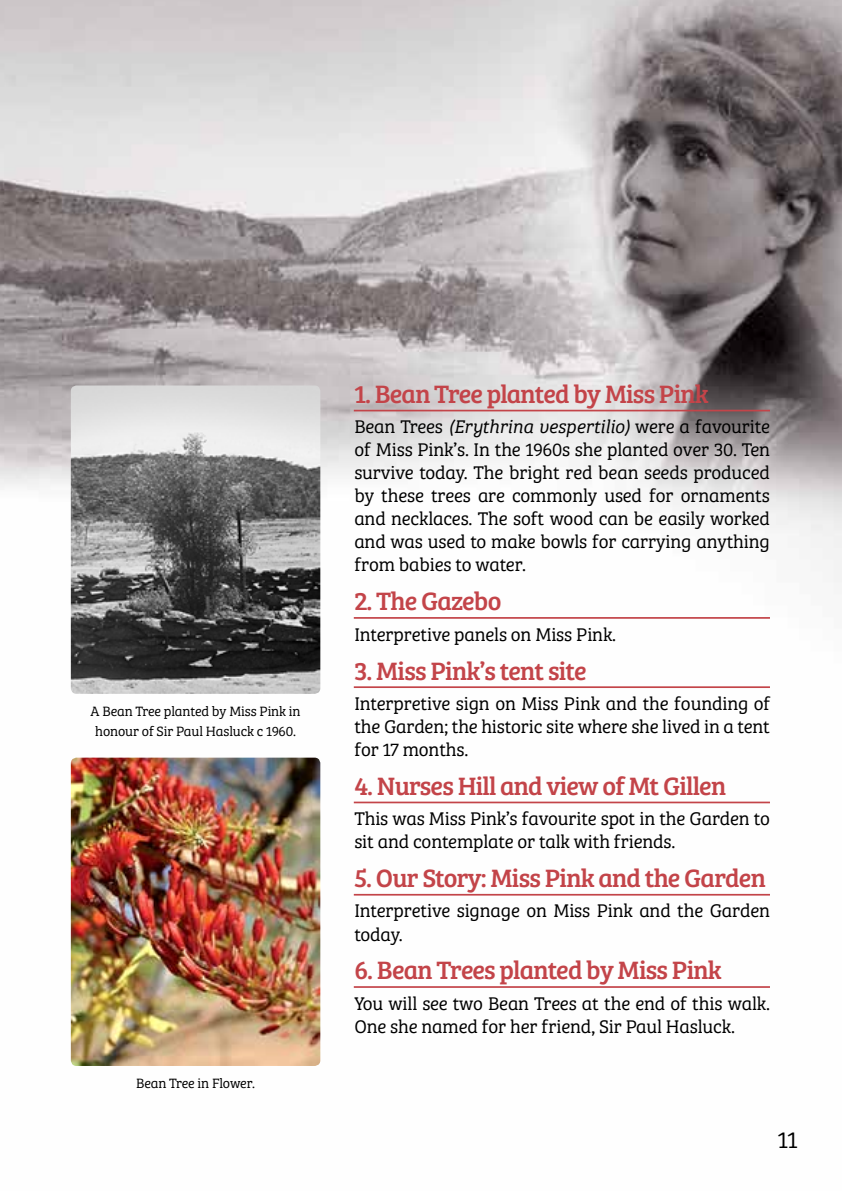
<style>
.page{position:relative;width:842px;height:1191px;background:#fff}
.page>*{position:absolute;margin:0;border:0;box-sizing:border-box;transform-origin:0 0}
.t1{font:26px "Bree Serif";letter-spacing:-.03em;color:#c34449}
.t2{font:300 24px "Bree Serif";color:#000}
.t3{font:300 19px/23px "Bree Serif";letter-spacing:-.01em;color:#000}
.t4{font:300 14px/20px "Bree Serif";letter-spacing:-.01em;color:#000;text-align:center}
.s1{font-family:"Bree Serif Lt";font-weight:400;font-style:italic}
</style>
<div class="page">
<img style="left:0;top:0;width:842px;height:1062px">
<svg style="left:0;top:0;width:1px;height:182px"></svg>
<hr style="left:354px;top:410px;width:416px;height:1px;background:#c34449">
<hr style="left:354px;top:617px;width:416px;height:2px;background:#c34449">
<hr style="left:354px;top:686px;width:416px;height:2px;background:#c34449">
<hr style="left:354px;top:801px;width:416px;height:2px;background:#c34449">
<hr style="left:354px;top:894px;width:416px;height:1px;background:#c34449">
<hr style="left:354px;top:986px;width:416px;height:2px;background:#c34449">
<img style="left:71px;top:385px;width:249px;height:309px">
<img style="left:71px;top:757px;width:249px;height:309px">
<p class="t4" style="left:91px;top:700px;width:212px">A Bean Tree planted by Miss Pink in honour of Sir Paul Hasluck c 1960.</p>
<p class="t4" style="left:136px;top:1072px;width:120px">Bean Tree in Flower.</p>
<h1 class="t1" style="left:354px;top:374px;width:356px">1. Bean Tree planted by Miss Pink</h1>
<p class="t3" style="left:354px;top:414px;width:417px;text-align:justify">Bean Trees <span class="s1">(Erythrina vespertilio)</span> were a favourite of Miss Pink’s. In the 1960s she planted over 30. Ten survive today. The bright red bean seeds produced by these trees are commonly used for ornaments and necklaces. The soft wood can be easily worked and was used to make bowls for carrying anything from babies to water.</p>
<h1 class="t1" style="left:354px;top:582px;width:149px">2. The Gazebo</h1>
<p class="t3" style="left:354px;top:621px;width:263px">Interpretive panels on Miss Pink.</p>
<h1 class="t1" style="left:354px;top:651px;width:234px">3. Miss Pink’s tent site</h1>
<p class="t3" style="left:354px;top:691px;width:417px;text-align:justify">Interpretive sign on Miss Pink and the founding of the Garden; the historic site where she lived in a tent for 17 months.</p>
<h1 class="t1" style="left:354px;top:766px;width:373px">4. Nurses Hill and view of Mt Gillen</h1>
<p class="t3" style="left:354px;top:806px;width:417px">This was Miss Pink’s favourite spot in the Garden to sit and contemplate or talk with friends.</p>
<h1 class="t1" style="left:354px;top:858px;width:413px">5. Our Story: Miss Pink and the Garden</h1>
<p class="t3" style="left:354px;top:898px;width:417px">Interpretive signage on Miss Pink and the Garden today.</p>
<h1 class="t1" style="left:354px;top:951px;width:369px">6. Bean Trees planted by Miss Pink</h1>
<p class="t3" style="left:354px;top:990px;width:417px">You will see two Bean Trees at the end of this walk.<br>One she named for her friend, Sir Paul Hasluck.</p>
<p class="t2" style="left:778px;top:1122px;width:21px">11</p>
</div>
